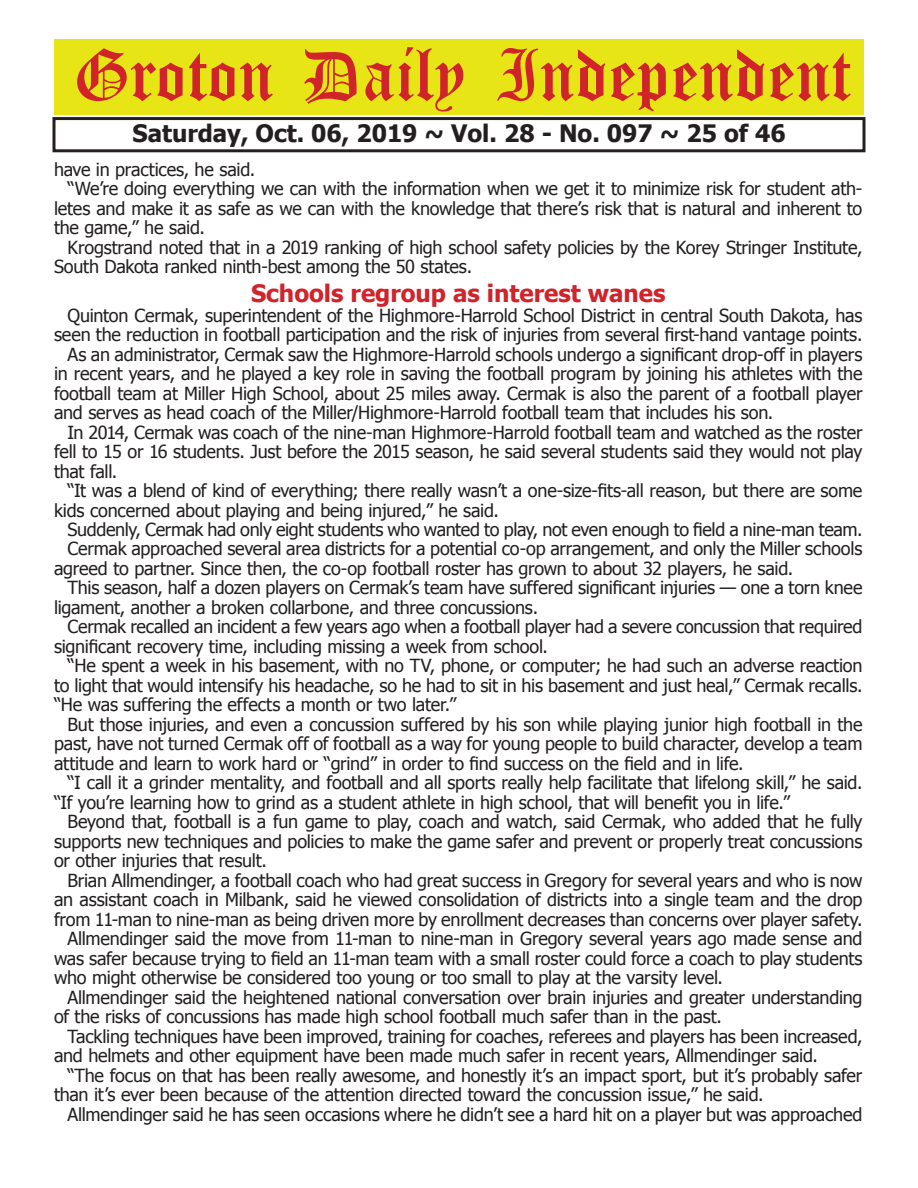
<style>
.page{position:relative;width:918px;height:1188px;background:#fff}
.page>*{position:absolute;margin:0;border:0;box-sizing:border-box;transform-origin:0 0}
.t1{font:54px "Old English Five";color:#d1232a}
.t2{font:700 24px "Tahoma";color:#231f20}
.t3{font:700 24px "Tahoma";color:#d1232a}
.t4{font:18px "Tahoma";letter-spacing:-.015em;color:#231f20}
</style>
<div class="page">
<div style="left:52px;top:117px;width:814px;height:35px;border:3px solid #231f20"></div>
<div style="left:54px;top:40px;width:810px;height:75px;background:#e7e515"></div>
<h1 class="t1" style="left:73px;top:50px;width:779px">Groton Daily Independent</h1>
<h2 class="t2" style="left:132px;top:116px;width:655px">Saturday, Oct. 06, 2019 ~ Vol. 28 - No. 097 ~ 25 of 46</h2>
<p class="t4" style="left:54px;top:157px;width:203px">have in practices, he said.</p>
<p class="t4" style="left:68px;top:177px;width:796px">“We’re doing everything we can with the information when we get it to minimize risk for student ath-</p>
<p class="t4" style="left:54px;top:196px;width:810px">letes and make it as safe as we can with the knowledge that there’s risk that is natural and inherent to</p>
<p class="t4" style="left:54px;top:216px;width:152px">the game,” he said.</p>
<p class="t4" style="left:68px;top:235px;width:797px">Krogstrand noted that in a 2019 ranking of high school safety policies by the Korey Stringer Institute,</p>
<p class="t4" style="left:54px;top:255px;width:420px">South Dakota ranked ninth-best among the 50 states.</p>
<h2 class="t3" style="left:251px;top:277px;width:416px">Schools regroup as interest wanes</h2>
<p class="t4" style="left:68px;top:303px;width:797px">Quinton Cermak, superintendent of the Highmore-Harrold School District in central South Dakota, has</p>
<p class="t4" style="left:54px;top:322px;width:810px">seen the reduction in football participation and the risk of injuries from several first-hand vantage points.</p>
<p class="t4" style="left:68px;top:342px;width:796px">As an administrator, Cermak saw the Highmore-Harrold schools undergo a significant drop-off in players</p>
<p class="t4" style="left:54px;top:361px;width:810px">in recent years, and he played a key role in saving the football program by joining his athletes with the</p>
<p class="t4" style="left:54px;top:381px;width:810px">football team at Miller High School, about 25 miles away. Cermak is also the parent of a football player</p>
<p class="t4" style="left:54px;top:400px;width:721px">and serves as head coach of the Miller/Highmore-Harrold football team that includes his son.</p>
<p class="t4" style="left:68px;top:420px;width:797px">In 2014, Cermak was coach of the nine-man Highmore-Harrold football team and watched as the roster</p>
<p class="t4" style="left:54px;top:439px;width:810px">fell to 15 or 16 students. Just before the 2015 season, he said several students said they would not play</p>
<p class="t4" style="left:54px;top:459px;width:65px">that fall.</p>
<p class="t4" style="left:68px;top:478px;width:796px">“It was a blend of kind of everything; there really wasn’t a one-size-fits-all reason, but there are some</p>
<p class="t4" style="left:54px;top:498px;width:446px">kids concerned about playing and being injured,” he said.</p>
<p class="t4" style="left:68px;top:517px;width:796px">Suddenly, Cermak had only eight students who wanted to play, not even enough to field a nine-man team.</p>
<p class="t4" style="left:68px;top:537px;width:797px">Cermak approached several area districts for a potential co-op arrangement, and only the Miller schools</p>
<p class="t4" style="left:54px;top:556px;width:741px">agreed to partner. Since then, the co-op football roster has grown to about 32 players, he said.</p>
<p class="t4" style="left:68px;top:576px;width:796px">This season, half a dozen players on Cermak’s team have suffered significant injuries — one a torn knee</p>
<p class="t4" style="left:54px;top:595px;width:486px">ligament, another a broken collarbone, and three concussions.</p>
<p class="t4" style="left:68px;top:615px;width:797px">Cermak recalled an incident a few years ago when a football player had a severe concussion that required</p>
<p class="t4" style="left:54px;top:634px;width:496px">significant recovery time, including missing a week from school.</p>
<p class="t4" style="left:68px;top:654px;width:797px">“He spent a week in his basement, with no TV, phone, or computer; he had such an adverse reaction</p>
<p class="t4" style="left:54px;top:673px;width:810px">to light that would intensify his headache, so he had to sit in his basement and just heal,” Cermak recalls.</p>
<p class="t4" style="left:54px;top:693px;width:404px">“He was suffering the effects a month or two later.”</p>
<p class="t4" style="left:68px;top:712px;width:797px">But those injuries, and even a concussion suffered by his son while playing junior high football in the</p>
<p class="t4" style="left:54px;top:732px;width:810px">past, have not turned Cermak off of football as a way for young people to build character, develop a team</p>
<p class="t4" style="left:54px;top:751px;width:691px">attitude and learn to work hard or “grind” in order to find success on the field and in life.</p>
<p class="t4" style="left:68px;top:771px;width:797px">“I call it a grinder mentality, and football and all sports really help facilitate that lifelong skill,” he said.</p>
<p class="t4" style="left:54px;top:790px;width:737px">“If you’re learning how to grind as a student athlete in high school, that will benefit you in life.”</p>
<p class="t4" style="left:68px;top:810px;width:797px">Beyond that, football is a fun game to play, coach and watch, said Cermak, who added that he fully</p>
<p class="t4" style="left:54px;top:829px;width:810px">supports new techniques and policies to make the game safer and prevent or properly treat concussions</p>
<p class="t4" style="left:54px;top:849px;width:215px">or other injuries that result.</p>
<p class="t4" style="left:68px;top:868px;width:797px">Brian Allmendinger, a football coach who had great success in Gregory for several years and who is now</p>
<p class="t4" style="left:54px;top:888px;width:810px">an assistant coach in Milbank, said he viewed consolidation of districts into a single team and the drop</p>
<p class="t4" style="left:54px;top:907px;width:810px">from 11-man to nine-man as being driven more by enrollment decreases than concerns over player safety.</p>
<p class="t4" style="left:68px;top:927px;width:797px">Allmendinger said the move from 11-man to nine-man in Gregory several years ago made sense and</p>
<p class="t4" style="left:54px;top:946px;width:810px">was safer because trying to field an 11-man team with a small roster could force a coach to play students</p>
<p class="t4" style="left:54px;top:966px;width:671px">who might otherwise be considered too young or too small to play at the varsity level.</p>
<p class="t4" style="left:68px;top:985px;width:797px">Allmendinger said the heightened national conversation over brain injuries and greater understanding</p>
<p class="t4" style="left:54px;top:1005px;width:670px">of the risks of concussions has made high school football much safer than in the past.</p>
<p class="t4" style="left:68px;top:1024px;width:796px">Tackling techniques have been improved, training for coaches, referees and players has been increased,</p>
<p class="t4" style="left:54px;top:1044px;width:765px">and helmets and other equipment have been made much safer in recent years, Allmendinger said.</p>
<p class="t4" style="left:68px;top:1063px;width:796px">“The focus on that has been really awesome, and honestly it’s an impact sport, but it’s probably safer</p>
<p class="t4" style="left:54px;top:1083px;width:711px">than it’s ever been because of the attention directed toward the concussion issue,” he said.</p>
<p class="t4" style="left:68px;top:1102px;width:796px">Allmendinger said he has seen occasions where he didn’t see a hard hit on a player but was approached</p>
</div>
